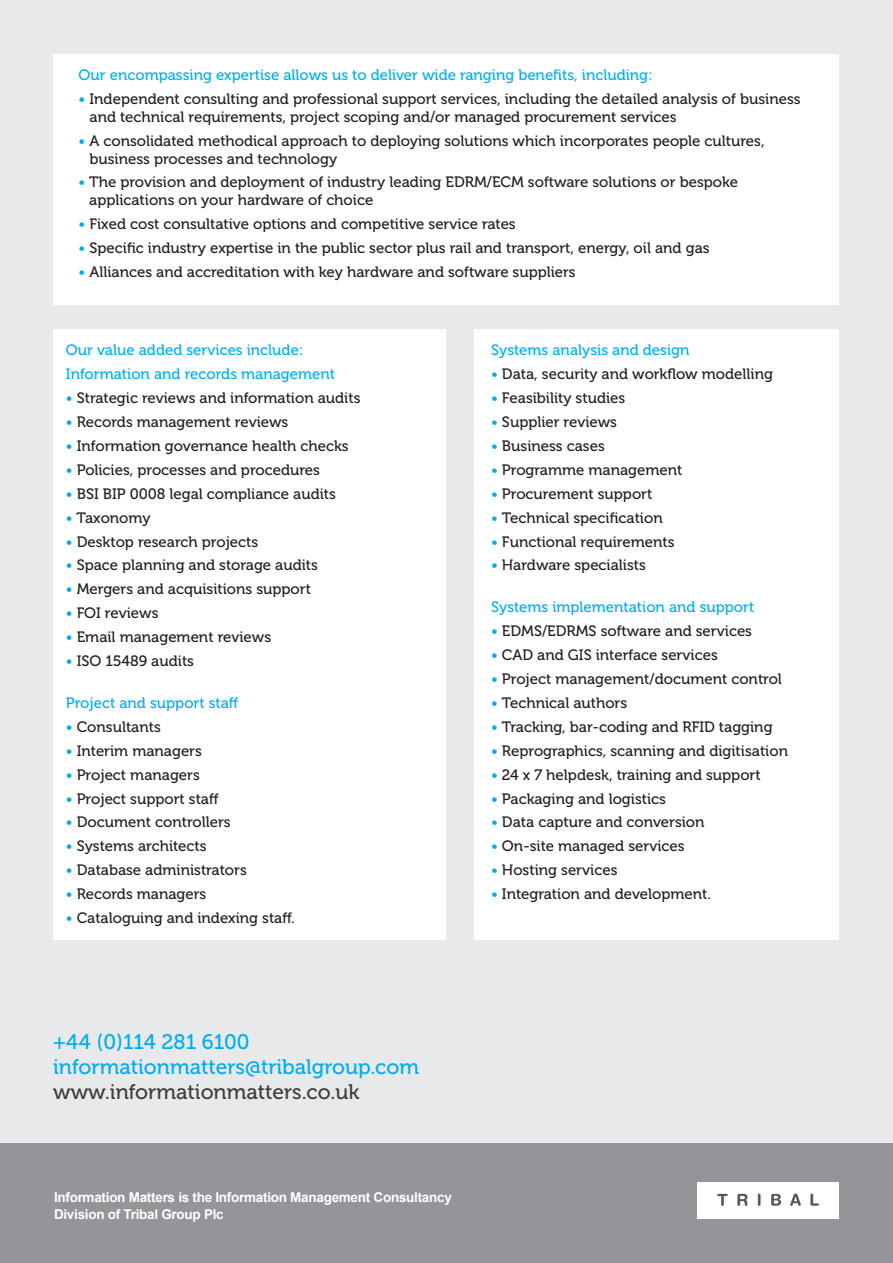
<style>
.page{position:relative;width:893px;height:1263px;background:#e8e9ea}
.page>*{position:absolute;margin:0;border:0;box-sizing:border-box;transform-origin:0 0}
.t1{font:21px/25.2px "Museo 500";color:#00aeef}
.t2{font:15px/18px "Museo 500";color:#231f20}
.t3{font:15px "Museo 500";color:#00aeef}
.t4{font:700 13.5px/17.1px "Arial";letter-spacing:-.02em;color:#fff}
.s1{color:#00aeef}
.s2{color:#3e3e3f}
</style>
<div class="page">
<div style="left:0;top:1144px;width:893px;height:119px;background:#939598"></div>
<div style="left:697px;top:1182px;width:142px;height:37px;background:#fff"></div>
<svg style="left:717px;top:1193px;width:102px;height:13px"></svg>
<div style="left:53px;top:54px;width:786px;height:250px;background:#fff"></div>
<div style="left:53px;top:330px;width:393px;height:610px;background:#fff"></div>
<div style="left:474px;top:330px;width:365px;height:610px;background:#fff"></div>
<p class="t3" style="left:79px;top:66px;width:575px">Our encompassing expertise allows us to deliver wide ranging benefits, including:</p>
<p class="t2" style="left:90px;top:90px;width:713px;text-indent:-11px"><span class="s1">•</span> Independent consulting and professional support services, including the detailed analysis of business and technical requirements, project scoping and/or managed procurement services</p>
<p class="t2" style="left:90px;top:132px;width:677px;text-indent:-11px"><span class="s1">•</span> A consolidated methodical approach to deploying solutions which incorporates people cultures, business processes and technology</p>
<p class="t2" style="left:89px;top:173px;width:650px;text-indent:-11px"><span class="s1">•</span> The provision and deployment of industry leading EDRM/ECM software solutions or bespoke applications on your hardware of choice</p>
<p class="t2" style="left:79px;top:215px;width:439px"><span class="s1">•</span> Fixed cost consultative options and competitive service rates</p>
<p class="t2" style="left:79px;top:239px;width:632px"><span class="s1">•</span> Specific industry expertise in the public sector plus rail and transport, energy, oil and gas</p>
<p class="t2" style="left:79px;top:263px;width:499px"><span class="s1">•</span> Alliances and accreditation with key hardware and software suppliers</p>
<p class="t3" style="left:66px;top:342px;width:239px">Our value added services include:</p>
<p class="t3" style="left:66px;top:366px;width:271px">Information and records management</p>
<p class="t2" style="left:66px;top:389px;width:296px"><span class="s1">•</span> Strategic reviews and information audits</p>
<p class="t2" style="left:66px;top:413px;width:224px"><span class="s1">•</span> Records management reviews</p>
<p class="t2" style="left:66px;top:437px;width:284px"><span class="s1">•</span> Information governance health checks</p>
<p class="t2" style="left:66px;top:461px;width:256px"><span class="s1">•</span> Policies, processes and procedures</p>
<p class="t2" style="left:66px;top:485px;width:272px"><span class="s1">•</span> BSI BIP 0008 legal compliance audits</p>
<p class="t2" style="left:66px;top:509px;width:86px"><span class="s1">•</span> Taxonomy</p>
<p class="t2" style="left:66px;top:533px;width:194px"><span class="s1">•</span> Desktop research projects</p>
<p class="t2" style="left:66px;top:556px;width:254px"><span class="s1">•</span> Space planning and storage audits</p>
<p class="t2" style="left:66px;top:580px;width:247px"><span class="s1">•</span> Mergers and acquisitions support</p>
<p class="t2" style="left:66px;top:604px;width:94px"><span class="s1">•</span> FOI reviews</p>
<p class="t2" style="left:66px;top:628px;width:207px"><span class="s1">•</span> Email management reviews</p>
<p class="t2" style="left:66px;top:652px;width:130px"><span class="s1">•</span> ISO 15489 audits</p>
<p class="t3" style="left:66px;top:695px;width:174px">Project and support staff</p>
<p class="t2" style="left:66px;top:718px;width:96px"><span class="s1">•</span> Consultants</p>
<p class="t2" style="left:66px;top:742px;width:138px"><span class="s1">•</span> Interim managers</p>
<p class="t2" style="left:66px;top:766px;width:135px"><span class="s1">•</span> Project managers</p>
<p class="t2" style="left:66px;top:790px;width:154px"><span class="s1">•</span> Project support staff</p>
<p class="t2" style="left:66px;top:813px;width:166px"><span class="s1">•</span> Document controllers</p>
<p class="t2" style="left:66px;top:837px;width:142px"><span class="s1">•</span> Systems architects</p>
<p class="t2" style="left:66px;top:861px;width:182px"><span class="s1">•</span> Database administrators</p>
<p class="t2" style="left:66px;top:885px;width:142px"><span class="s1">•</span> Records managers</p>
<p class="t2" style="left:66px;top:909px;width:230px"><span class="s1">•</span> Cataloguing and indexing staff.</p>
<p class="t3" style="left:491px;top:342px;width:200px">Systems analysis and design</p>
<p class="t2" style="left:491px;top:365px;width:283px"><span class="s1">•</span> Data, security and workflow modelling</p>
<p class="t2" style="left:491px;top:389px;width:136px"><span class="s1">•</span> Feasibility studies</p>
<p class="t2" style="left:491px;top:413px;width:127px"><span class="s1">•</span> Supplier reviews</p>
<p class="t2" style="left:491px;top:437px;width:115px"><span class="s1">•</span> Business cases</p>
<p class="t2" style="left:491px;top:461px;width:193px"><span class="s1">•</span> Programme management</p>
<p class="t2" style="left:491px;top:485px;width:163px"><span class="s1">•</span> Procurement support</p>
<p class="t2" style="left:491px;top:509px;width:173px"><span class="s1">•</span> Technical specification</p>
<p class="t2" style="left:491px;top:533px;width:185px"><span class="s1">•</span> Functional requirements</p>
<p class="t2" style="left:491px;top:556px;width:156px"><span class="s1">•</span> Hardware specialists</p>
<p class="t3" style="left:491px;top:599px;width:265px">Systems implementation and support</p>
<p class="t2" style="left:491px;top:622px;width:262px"><span class="s1">•</span> EDMS/EDRMS software and services</p>
<p class="t2" style="left:491px;top:646px;width:228px"><span class="s1">•</span> CAD and GIS interface services</p>
<p class="t2" style="left:491px;top:670px;width:292px"><span class="s1">•</span> Project management/document control</p>
<p class="t2" style="left:491px;top:694px;width:138px"><span class="s1">•</span> Technical authors</p>
<p class="t2" style="left:491px;top:718px;width:283px"><span class="s1">•</span> Tracking, bar-coding and RFID tagging</p>
<p class="t2" style="left:491px;top:742px;width:298px"><span class="s1">•</span> Reprographics, scanning and digitisation</p>
<p class="t2" style="left:491px;top:766px;width:271px"><span class="s1">•</span> 24 x 7 helpdesk, training and support</p>
<p class="t2" style="left:491px;top:790px;width:176px"><span class="s1">•</span> Packaging and logistics</p>
<p class="t2" style="left:491px;top:813px;width:215px"><span class="s1">•</span> Data capture and conversion</p>
<p class="t2" style="left:491px;top:837px;width:195px"><span class="s1">•</span> On-site managed services</p>
<p class="t2" style="left:491px;top:861px;width:128px"><span class="s1">•</span> Hosting services</p>
<p class="t2" style="left:491px;top:885px;width:221px"><span class="s1">•</span> Integration and development.</p>
<p class="t1" style="left:53px;top:1029px;width:198px">+44 (0)114 281 6100</p>
<p class="t1" style="left:53px;top:1054px;width:367px">informationmatters@tribalgroup.com <span class="s2">www.informationmatters.co.uk</span></p>
<p class="t4" style="left:54px;top:1189px;width:399px">Information Matters is the Information Management Consultancy<br>Division of Tribal Group Plc</p>
</div>
